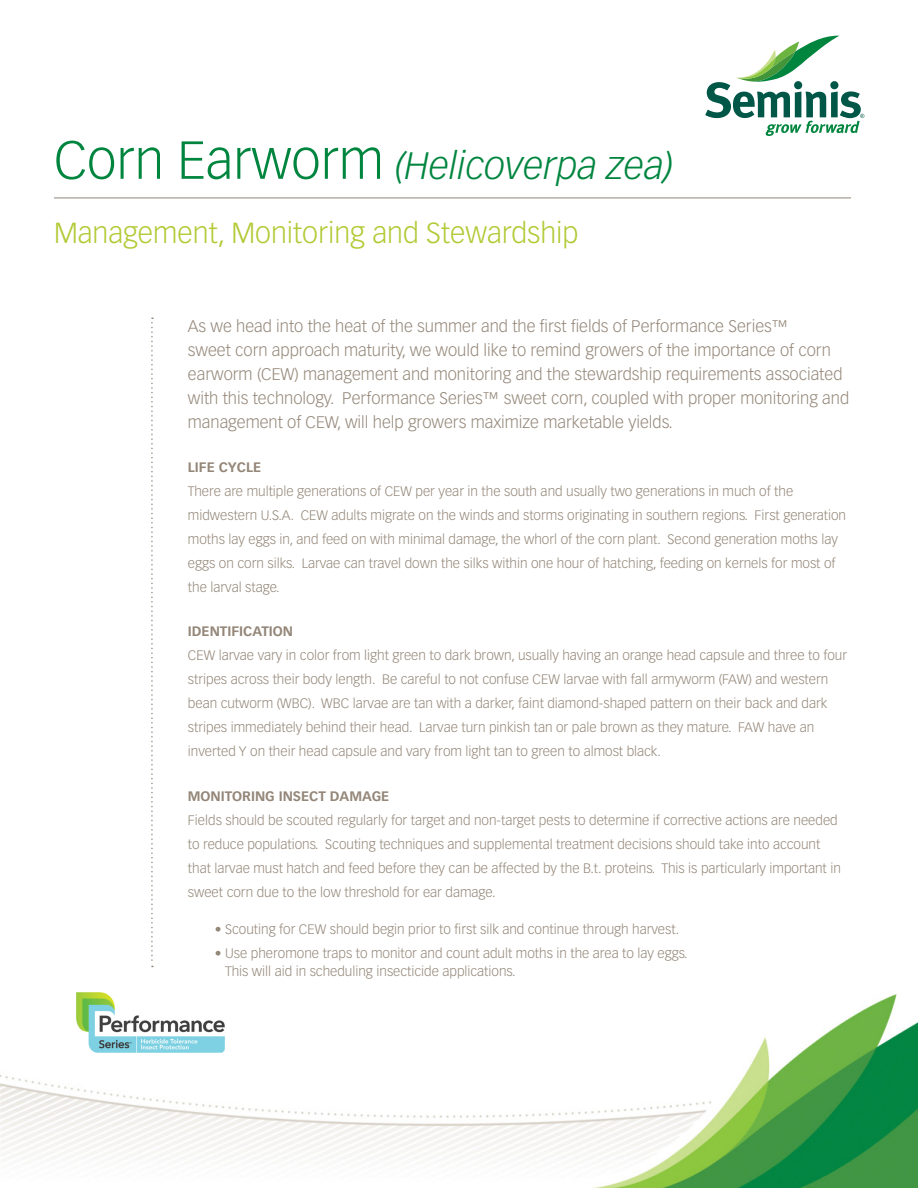
<style>
.page{position:relative;width:918px;height:1188px;background:#fff}
.page>*{position:absolute;margin:0;border:0;box-sizing:border-box;transform-origin:0 0}
.t1{font:italic 300 37.5px "Vectora LT Std";color:#00853f}
.t2{font:300 28.5px "Vectora LT Std";color:#b3c935}
.t3{font:300 16.5px/24px "Vectora LT Std";color:#948779}
.t4{font:300 13.5px/24px "Vectora LT Std";color:#948779}
.t5{font:700 13.5px "Vectora LT Std";color:#948779}
.s1{font-style:normal;font-size:52.5px}
</style>
<div class="page">
<img style="left:0;top:994px;width:918px;height:194px">
<img style="left:71px;top:992px;width:161px;height:63px">
<hr style="left:54px;top:198px;width:797px;height:1px;background:#948779">
<svg style="left:705px;top:36px;width:159px;height:100px"></svg>
<svg style="left:151px;top:318px;width:2px;height:649px"></svg>
<h1 class="t1" style="left:54px;top:143px;width:621px"><span class="s1">Corn Earworm</span> (Helicoverpa zea)</h1>
<h2 class="t2" style="left:54px;top:217px;width:526px">Management, Monitoring and Stewardship</h2>
<p class="t3" style="left:188px;top:314px;width:663px">As we head into the heat of the summer and the first fields of Performance Series™<br>sweet corn approach maturity, we would like to remind growers of the importance of corn earworm (CEW) management and monitoring and the stewardship requirements associated with this technology. Performance Series™ sweet corn, coupled with proper monitoring and management of CEW, will help growers maximize marketable yields.</p>
<p class="t5" style="left:188px;top:459px;width:75px">LIFE CYCLE</p>
<p class="t4" style="left:188px;top:479px;width:660px">There are multiple generations of CEW per year in the south and usually two generations in much of the midwestern U.S.A. CEW adults migrate on the winds and storms originating in southern regions. First generation moths lay eggs in, and feed on with minimal damage, the whorl of the corn plant. Second generation moths lay eggs on corn silks. Larvae can travel down the silks within one hour of hatching, feeding on kernels for most of the larval stage.</p>
<p class="t5" style="left:188px;top:623px;width:107px">IDENTIFICATION</p>
<p class="t4" style="left:188px;top:644px;width:661px">CEW larvae vary in color from light green to dark brown, usually having an orange head capsule and three to four stripes across their body length. Be careful to not confuse CEW larvae with fall armyworm (FAW) and western bean cutworm (WBC). WBC larvae are tan with a darker, faint diamond-shaped pattern on their back and dark stripes immediately behind their head. Larvae turn pinkish tan or pale brown as they mature. FAW have an inverted Y on their head capsule and vary from light tan to green to almost black.</p>
<p class="t5" style="left:188px;top:788px;width:203px">MONITORING INSECT DAMAGE</p>
<p class="t4" style="left:188px;top:808px;width:654px">Fields should be scouted regularly for target and non-target pests to determine if corrective actions are needed to reduce populations. Scouting techniques and supplemental treatment decisions should take into account that larvae must hatch and feed before they can be affected by the B.t. proteins. This is particularly important in sweet corn due to the low threshold for ear damage.</p>
<p class="t4" style="left:215px;top:918px;width:466px">• Scouting for CEW should begin prior to first silk and continue through harvest.</p>
<p class="t4" style="left:225px;top:945px;width:464px;line-height:18px;text-indent:-10px">• Use pheromone traps to monitor and count adult moths in the area to lay eggs.<br>This will aid in scheduling insecticide applications.</p>
</div>
